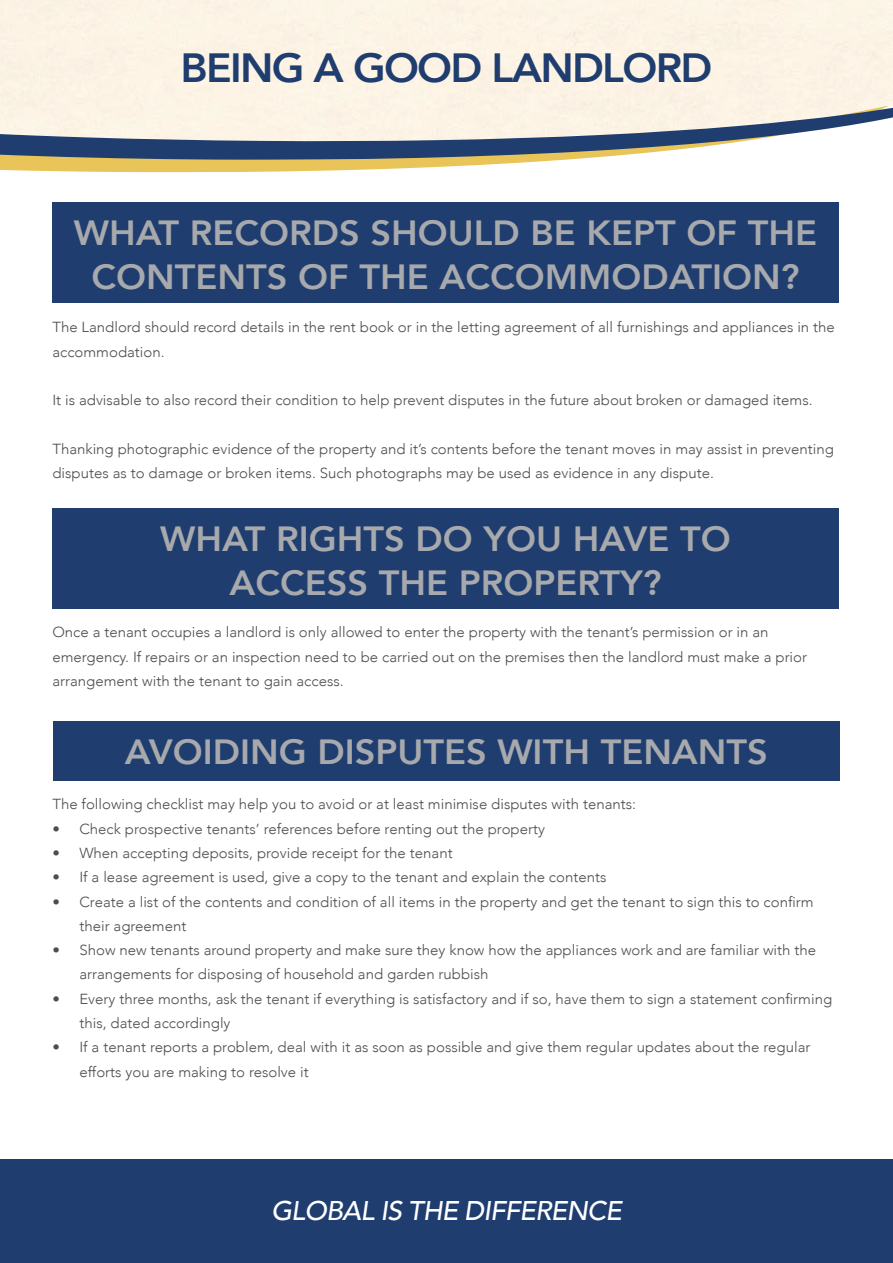
<style>
.page{position:relative;width:893px;height:1263px;background:#fff}
.page>*{position:absolute;margin:0;border:0;box-sizing:border-box;transform-origin:0 0}
.t1{font:800 40.8px "Avenir";letter-spacing:-.04em;color:#1f3d6f}
.t2{font:800 34.95px/43.2px "Avenir";color:#a7a9ac;text-align:center}
.t3{font:italic 500 27px "Avenir";letter-spacing:-.03em;color:#fff}
.t4{font:300 14.55px/24.3px "Avenir";color:#4d4d4f}
</style>
<div class="page">
<svg style="left:0;top:160px;width:560px;height:12px;fill:#e9c458"></svg>
<svg style="left:0;top:93px;width:893px;height:67px;background:#c4c5c4"></svg>
<div style="left:0;top:1159px;width:893px;height:104px;background:#1f3d6f"></div>
<div style="left:52px;top:203px;width:787px;height:100px;background:#1f3d6f"></div>
<div style="left:52px;top:509px;width:787px;height:100px;background:#1f3d6f"></div>
<div style="left:53px;top:722px;width:787px;height:59px;background:#1f3d6f"></div>
<h1 class="t1" style="left:181px;top:36px;width:533px">BEING A GOOD LANDLORD</h1>
<h2 class="t2" style="left:74px;top:212px;width:745px">WHAT RECORDS SHOULD BE KEPT OF THE<br>CONTENTS OF THE ACCOMMODATION?</h2>
<p class="t4" style="left:52px;top:315px;width:784px">The Landlord should record details in the rent book or in the letting agreement of all furnishings and appliances in the accommodation.</p>
<p class="t4" style="left:52px;top:388px;width:762px">It is advisable to also record their condition to help prevent disputes in the future about broken or damaged items.</p>
<p class="t4" style="left:52px;top:437px;width:783px">Thanking photographic evidence of the property and it’s contents before the tenant moves in may assist in preventing disputes as to damage or broken items. Such photographs may be used as evidence in any dispute.</p>
<h2 class="t2" style="left:160px;top:518px;width:572px">WHAT RIGHTS DO YOU HAVE TO<br>ACCESS THE PROPERTY?</h2>
<p class="t4" style="left:52px;top:620px;width:756px">Once a tenant occupies a landlord is only allowed to enter the property with the tenant’s permission or in an emergency. If repairs or an inspection need to be carried out on the premises then the landlord must make a prior arrangement with the tenant to gain access.</p>
<h2 class="t2" style="left:125px;top:730px;width:644px">AVOIDING DISPUTES WITH TENANTS</h2>
<p class="t4" style="left:52px;top:792px;width:585px">The following checklist may help you to avoid or at least minimise disputes with tenants:</p>
<p class="t4" style="left:52px;top:816px;width:494px">• Check prospective tenants’ references before renting out the property</p>
<p class="t4" style="left:52px;top:841px;width:402px">• When accepting deposits, provide receipt for the tenant</p>
<p class="t4" style="left:52px;top:865px;width:556px">• If a lease agreement is used, give a copy to the tenant and explain the contents</p>
<p class="t4" style="left:79px;top:889px;width:736px;text-indent:-27px">• Create a list of the contents and condition of all items in the property and get the tenant to sign this to confirm their agreement</p>
<p class="t4" style="left:79px;top:938px;width:738px;text-indent:-27px">• Show new tenants around property and make sure they know how the appliances work and are familiar with the arrangements for disposing of household and garden rubbish</p>
<p class="t4" style="left:79px;top:986px;width:754px;text-indent:-27px">• Every three months, ask the tenant if everything is satisfactory and if so, have them to sign a statement confirming this, dated accordingly</p>
<p class="t4" style="left:79px;top:1035px;width:733px;text-indent:-27px">• If a tenant reports a problem, deal with it as soon as possible and give them regular updates about the regular efforts you are making to resolve it</p>
<h3 class="t3" style="left:271px;top:1194px;width:352px">GLOBAL IS THE DIFFERENCE</h3>
</div>
